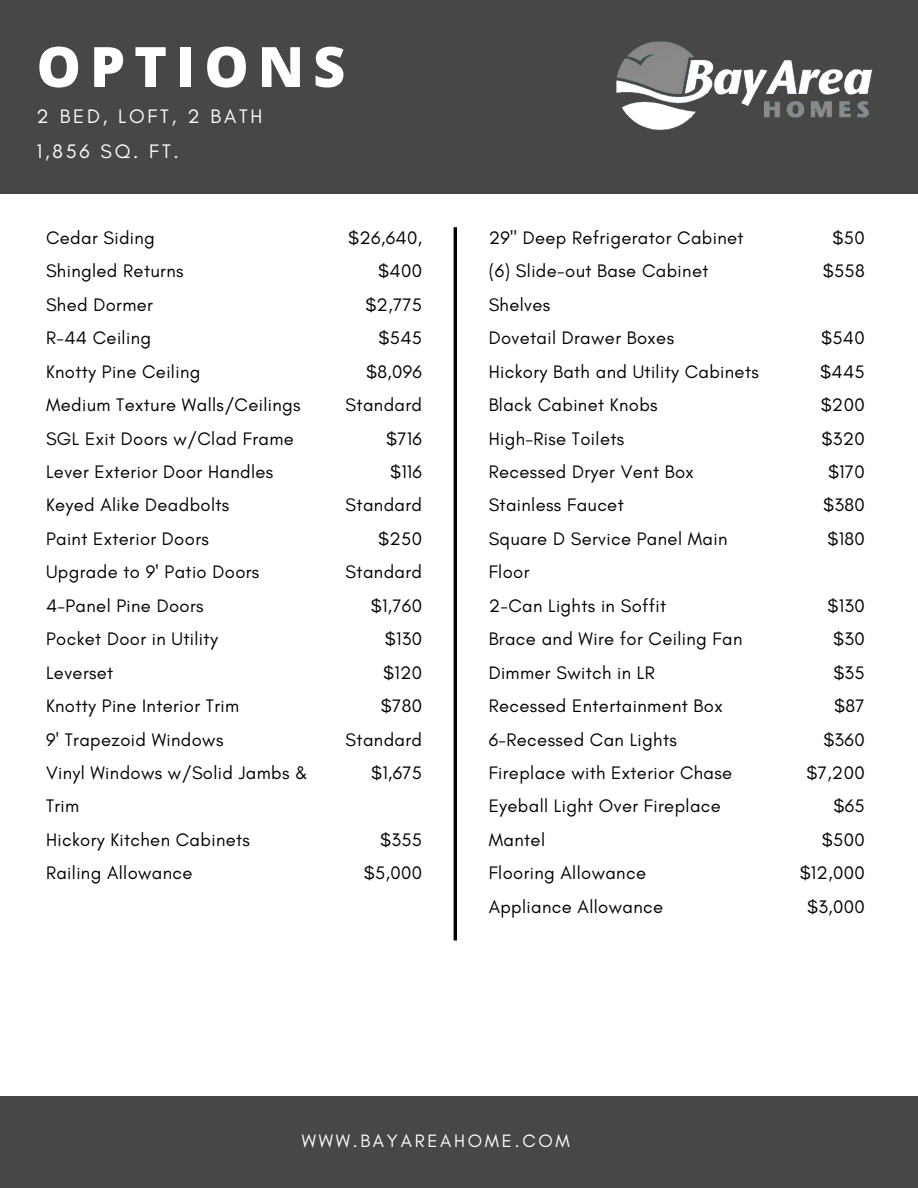
<style>
.page{position:relative;width:918px;height:1188px;background:#fff}
.page>*{position:absolute;margin:0;border:0;box-sizing:border-box;transform-origin:0 0}
.t1{font:800 55.8px "Open Sans";letter-spacing:.16em;color:#fff}
.t2{font:19.95px "Glacial Indifference";letter-spacing:.14em;color:#fff}
.t3{font:18.45px/33.5px "Glacial Indifference";letter-spacing:.02em;color:#000;text-align:right}
.t4{font:18.3px "Glacial Indifference";letter-spacing:.15em;color:#fff}
</style>
<div class="page">
<div style="left:0;top:0;width:918px;height:193px;background:#474747"></div>
<img style="left:616px;top:41px;width:257px;height:89px">
<div style="left:0;top:1097px;width:918px;height:91px;background:#474747"></div>
<hr style="left:454px;top:227px;width:3px;height:713px;background:#000">
<p class="t1" style="left:37px;top:27px;width:310px">OPTIONS</p>
<h1 class="t2" style="left:37px;top:104px;width:228px">2 BED, LOFT, 2 BATH</h1>
<p class="t2" style="left:37px;top:139px;width:144px">1,856 SQ. FT.</p>
<h3 class="t3" style="left:46px;top:221px;width:263px;text-align:left">Cedar Siding<br>Shingled Returns<br>Shed Dormer<br>R-44 Ceiling<br>Knotty Pine Ceiling<br>Medium Texture Walls/Ceilings<br>SGL Exit Doors w/Clad Frame<br>Lever Exterior Door Handles<br>Keyed Alike Deadbolts<br>Paint Exterior Doors<br>Upgrade to 9' Patio Doors<br>4-Panel Pine Doors<br>Pocket Door in Utility<br>Leverset<br>Knotty Pine Interior Trim<br>9' Trapezoid Windows<br>Vinyl Windows w/Solid Jambs &amp;<br>Trim<br>Hickory Kitchen Cabinets<br>Railing Allowance</h3>
<h3 class="t3" style="left:346px;top:221px;width:78px">$26,640, $400 $2,775 $545 $8,096<br>Standard $716<br>$116<br>Standard $250<br>Standard $1,760 $130 $120 $780<br>Standard $1,675</h3>
<h3 class="t3" style="left:364px;top:823px;width:60px">$355 $5,000</h3>
<h3 class="t3" style="left:489px;top:221px;width:272px;text-align:left">29" Deep Refrigerator Cabinet (6) Slide-out Base Cabinet<br>Shelves<br>Dovetail Drawer Boxes<br>Hickory Bath and Utility Cabinets<br>Black Cabinet Knobs<br>High-Rise Toilets<br>Recessed Dryer Vent Box<br>Stainless Faucet<br>Square D Service Panel Main<br>Floor<br>2-Can Lights in Soffit<br>Brace and Wire for Ceiling Fan<br>Dimmer Switch in LR<br>Recessed Entertainment Box<br>6-Recessed Can Lights<br>Fireplace with Exterior Chase<br>Eyeball Light Over Fireplace<br>Mantel<br>Flooring Allowance<br>Appliance Allowance</h3>
<h3 class="t3" style="left:823px;top:221px;width:44px;text-align:center">$50 $558</h3>
<h3 class="t3" style="left:820px;top:321px;width:46px;text-align:center">$540 $445 $200 $320 $170 $380 $180</h3>
<h2 class="t3" style="left:800px;top:589px;width:67px">$130 $30 $35 $87 $360 $7,200 $65 $500 $12,000 $3,000</h2>
<h3 class="t4" style="left:302px;top:1130px;width:270px">WWW.BAYAREAHOME.COM</h3>
</div>
